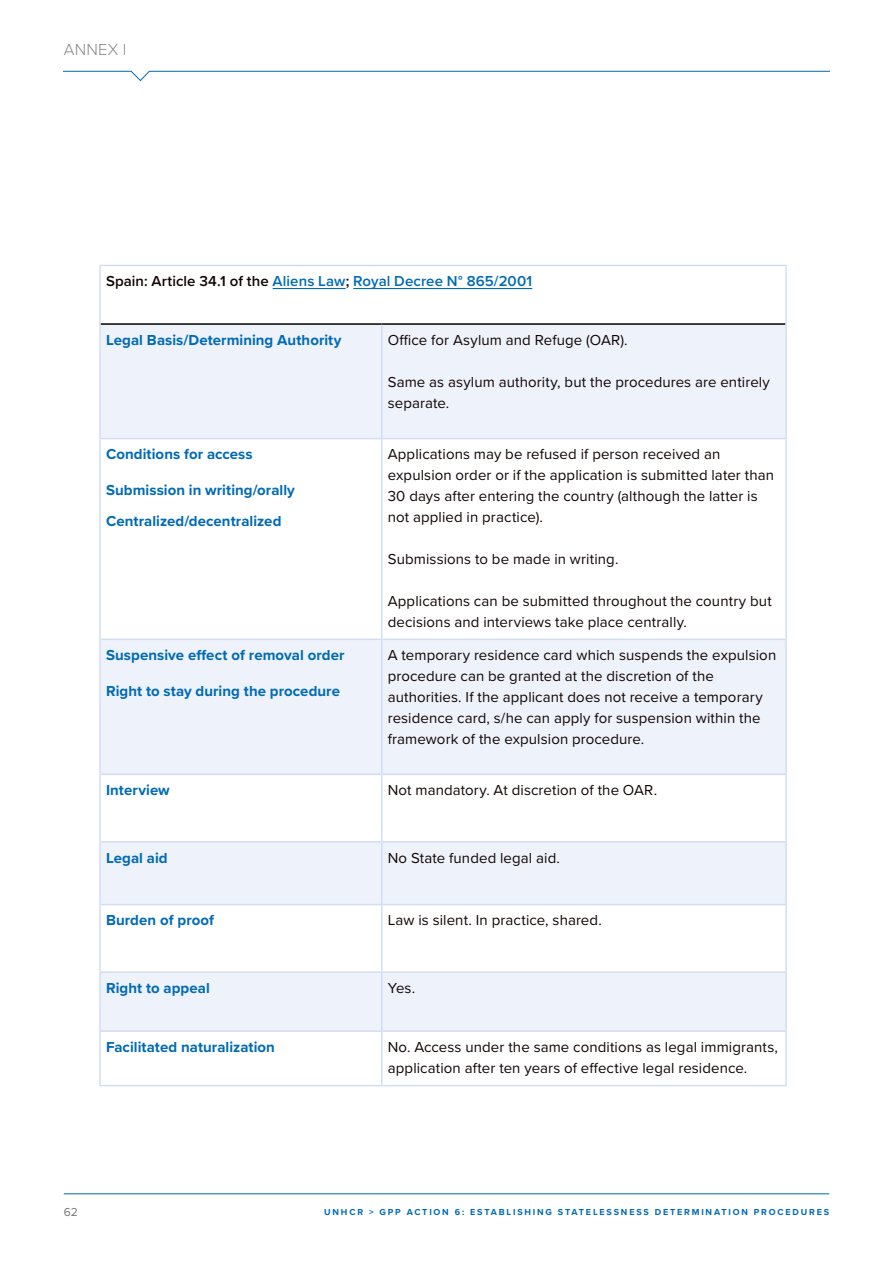
<style>
.page{position:relative;width:893px;height:1263px;background:#fff}
.page>*{position:absolute;margin:0;border:0;box-sizing:border-box;transform-origin:0 0}
.t1{font:300 16.5px "Proxima Nova";color:#878787}
.t2{font:15px/21px "Proxima Nova";letter-spacing:.005em;color:#110505}
.t3{font:700 15px/30.8px "Proxima Nova";letter-spacing:.005em;color:#006ab4}
.t4{font:600 15px "Proxima Nova";letter-spacing:.005em;color:#006ab4}
.t5{font:12px "Proxima Nova";color:#777}
.t6{font:700 9px "Proxima Nova";letter-spacing:.2em;color:#006ab4}
.s1{color:#110505}
</style>
<div class="page">
<div style="left:101px;top:325px;width:684px;height:113px;background:#eef2fa"></div>
<svg style="left:101px;top:439px;width:684px;height:646px"></svg>
<hr style="left:99px;top:265px;width:283px;height:1px;background:#d3def2">
<hr style="left:99px;top:266px;width:2px;height:58px;background:#d3def2">
<hr style="left:382px;top:265px;width:405px;height:1px;background:#d3def2">
<hr style="left:785px;top:266px;width:2px;height:58px;background:#d3def2">
<hr style="left:101px;top:323px;width:281px;height:2px;background:#000">
<hr style="left:382px;top:323px;width:403px;height:2px;background:#000">
<hr style="left:99px;top:324px;width:2px;height:114px;background:#d3def2">
<hr style="left:381px;top:325px;width:1px;height:113px;background:#d3def2">
<hr style="left:785px;top:324px;width:2px;height:114px;background:#d3def2">
<hr style="left:99px;top:438px;width:283px;height:1px;background:#d3def2">
<hr style="left:99px;top:439px;width:2px;height:199px;background:#d3def2">
<hr style="left:382px;top:438px;width:405px;height:1px;background:#d3def2">
<hr style="left:381px;top:439px;width:1px;height:199px;background:#d3def2">
<hr style="left:785px;top:439px;width:2px;height:199px;background:#d3def2">
<hr style="left:99px;top:638px;width:283px;height:2px;background:#d3def2">
<hr style="left:99px;top:640px;width:2px;height:133px;background:#d3def2">
<hr style="left:382px;top:638px;width:405px;height:2px;background:#d3def2">
<hr style="left:381px;top:640px;width:1px;height:133px;background:#d3def2">
<hr style="left:785px;top:640px;width:2px;height:133px;background:#d3def2">
<hr style="left:99px;top:773px;width:283px;height:2px;background:#d3def2">
<hr style="left:99px;top:775px;width:2px;height:66px;background:#d3def2">
<hr style="left:382px;top:773px;width:405px;height:2px;background:#d3def2">
<hr style="left:381px;top:775px;width:1px;height:66px;background:#d3def2">
<hr style="left:785px;top:775px;width:2px;height:66px;background:#d3def2">
<hr style="left:99px;top:841px;width:283px;height:1px;background:#d3def2">
<hr style="left:99px;top:842px;width:2px;height:62px;background:#d3def2">
<hr style="left:382px;top:841px;width:405px;height:1px;background:#d3def2">
<hr style="left:381px;top:842px;width:1px;height:62px;background:#d3def2">
<hr style="left:785px;top:842px;width:2px;height:62px;background:#d3def2">
<hr style="left:99px;top:904px;width:283px;height:1px;background:#d3def2">
<hr style="left:99px;top:905px;width:2px;height:66px;background:#d3def2">
<hr style="left:382px;top:904px;width:405px;height:1px;background:#d3def2">
<hr style="left:381px;top:905px;width:1px;height:66px;background:#d3def2">
<hr style="left:785px;top:905px;width:2px;height:66px;background:#d3def2">
<hr style="left:99px;top:971px;width:283px;height:2px;background:#d3def2">
<hr style="left:99px;top:973px;width:2px;height:57px;background:#d3def2">
<hr style="left:382px;top:971px;width:405px;height:2px;background:#d3def2">
<hr style="left:381px;top:973px;width:1px;height:57px;background:#d3def2">
<hr style="left:785px;top:973px;width:2px;height:57px;background:#d3def2">
<hr style="left:99px;top:1030px;width:283px;height:2px;background:#d3def2">
<hr style="left:99px;top:1032px;width:2px;height:53px;background:#d3def2">
<hr style="left:382px;top:1030px;width:405px;height:2px;background:#d3def2">
<hr style="left:381px;top:1032px;width:1px;height:53px;background:#d3def2">
<hr style="left:785px;top:1032px;width:2px;height:53px;background:#d3def2">
<hr style="left:99px;top:1085px;width:283px;height:1px;background:#d3def2">
<hr style="left:382px;top:1085px;width:405px;height:1px;background:#d3def2">
<hr style="left:273px;top:288px;width:73px;height:1px;background:#006ab4">
<hr style="left:353px;top:288px;width:179px;height:1px;background:#006ab4">
<svg style="left:64px;top:71px;width:765px;height:10px"></svg>
<hr style="left:64px;top:1193px;width:765px;height:1px;background:#006ab4">
<p class="t1" style="left:64px;top:37px;width:62px">ANNEX I</p>
<p class="t4" style="left:106px;top:270px;width:428px"><span class="s1">Spain: Article 34.1 of the</span> Aliens Law<span class="s1">;</span> Royal Decree N° 865/2001</p>
<p class="t3" style="left:106px;top:324px;width:237px">Legal Basis/Determining Authority</p>
<p class="t2" style="left:388px;top:329px;width:241px">Office for Asylum and Refuge (OAR).</p>
<p class="t2" style="left:388px;top:371px;width:384px">Same as asylum authority, but the procedures are entirely separate.</p>
<p class="t3" style="left:106px;top:439px;width:148px">Conditions for access</p>
<p class="t3" style="left:106px;top:475px;width:190px">Submission in writing/orally<br>Centralized/decentralized</p>
<p class="t2" style="left:388px;top:443px;width:388px">Applications may be refused if person received an expulsion order or if the application is submitted later than 30 days after entering the country (although the latter is not applied in practice).</p>
<p class="t2" style="left:388px;top:548px;width:232px">Submissions to be made in writing.</p>
<p class="t2" style="left:388px;top:590px;width:385px">Applications can be submitted throughout the country but decisions and interviews take place centrally.</p>
<p class="t3" style="left:106px;top:639px;width:240px">Suspensive effect of removal order</p>
<p class="t3" style="left:106px;top:675px;width:235px">Right to stay during the procedure</p>
<p class="t2" style="left:388px;top:644px;width:390px">A temporary residence card which suspends the expulsion procedure can be granted at the discretion of the authorities. If the applicant does not receive a temporary residence card, s/he can apply for suspension within the framework of the expulsion procedure.</p>
<p class="t3" style="left:106px;top:774px;width:65px">Interview</p>
<p class="t2" style="left:388px;top:779px;width:271px">Not mandatory. At discretion of the OAR.</p>
<p class="t3" style="left:106px;top:842px;width:63px">Legal aid</p>
<p class="t2" style="left:388px;top:846px;width:174px">No State funded legal aid.</p>
<p class="t3" style="left:106px;top:905px;width:110px">Burden of proof</p>
<p class="t2" style="left:388px;top:909px;width:215px">Law is silent. In practice, shared.</p>
<p class="t3" style="left:106px;top:972px;width:105px">Right to appeal</p>
<p class="t2" style="left:388px;top:977px;width:29px">Yes.</p>
<p class="t3" style="left:106px;top:1031px;width:170px">Facilitated naturalization</p>
<p class="t2" style="left:388px;top:1036px;width:392px">No. Access under the same conditions as legal immigrants, application after ten years of effective legal residence.</p>
<p class="t5" style="left:64px;top:1203px;width:16px">62</p>
<p class="t6" style="left:324px;top:1206px;width:506px">UNHCR &gt; GPP ACTION 6: ESTABLISHING STATELESSNESS DETERMINATION PROCEDURES</p>
</div>
